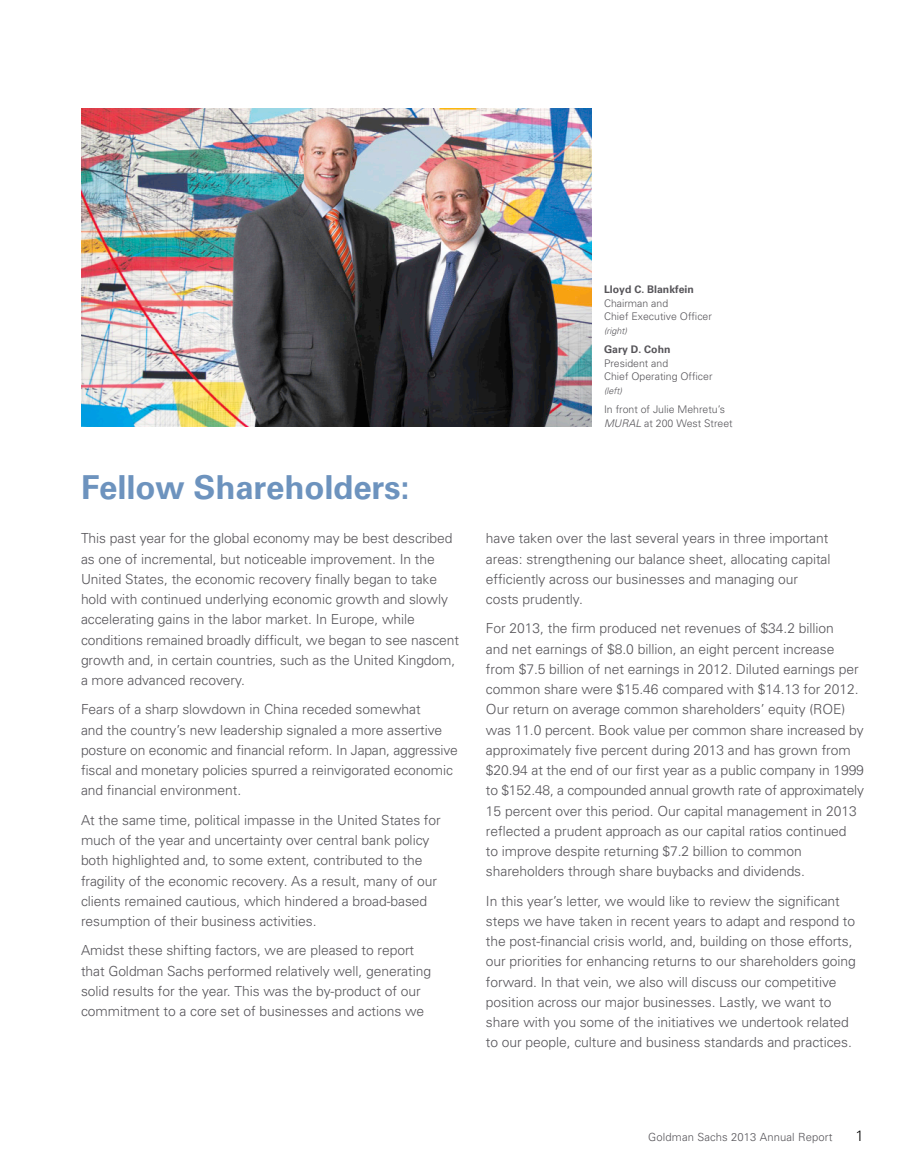
<style>
.page{position:relative;width:918px;height:1175px;background:#fff}
.page>*{position:absolute;margin:0;border:0;box-sizing:border-box;transform-origin:0 0}
.t1{font:700 33px "Univers";letter-spacing:-.005em;color:#6d93be}
.t2{font:300 15px "Univers";color:#000}
.t3{font:300 13.8px/20.2px "Univers";letter-spacing:-.005em;color:#57555a}
.t4{font:300 11.25px "Univers";letter-spacing:.01em;color:#57555a}
.t5{font:300 10.5px/13.5px "Univers";color:#57555a}
.t6{font:700 10.5px "Univers";color:#57555a}
.t7{font:italic 300 9px "Univers";color:#57555a}
.s1{font-style:italic}
</style>
<div class="page">
<img style="left:81px;top:108px;width:510px;height:319px">
<h1 class="t1" style="left:81px;top:468px;width:330px">Fellow Shareholders:</h1>
<p class="t3" style="left:81px;top:528px;width:379px">This past year for the global economy may be best described as one of incremental, but noticeable improvement. In the United States, the economic recovery finally began to take hold with continued underlying economic growth and slowly accelerating gains in the labor market. In Europe, while conditions remained broadly difficult, we began to see nascent growth and, in certain countries, such as the United Kingdom, a more advanced recovery.</p>
<p class="t3" style="left:81px;top:699px;width:378px">Fears of a sharp slowdown in China receded somewhat<br>and the country’s new leadership signaled a more assertive posture on economic and financial reform. In Japan, aggressive fiscal and monetary policies spurred a reinvigorated economic and financial environment.</p>
<p class="t3" style="left:81px;top:809px;width:361px">At the same time, political impasse in the United States for much of the year and uncertainty over central bank policy both highlighted and, to some extent, contributed to the fragility of the economic recovery. As a result, many of our clients remained cautious, which hindered a broad-based resumption of their business activities.</p>
<p class="t3" style="left:81px;top:940px;width:352px">Amidst these shifting factors, we are pleased to report that Goldman Sachs performed relatively well, generating solid results for the year. This was the by-product of our commitment to a core set of businesses and actions we</p>
<p class="t6" style="left:604px;top:283px;width:91px">Lloyd C. Blankfein</p>
<p class="t5" style="left:604px;top:296px;width:109px">Chairman and<br>Chief Executive Officer</p>
<p class="t7" style="left:604px;top:325px;width:25px">(right)</p>
<p class="t6" style="left:604px;top:343px;width:68px">Gary D. Cohn</p>
<p class="t5" style="left:604px;top:356px;width:110px">President and<br>Chief Operating Officer</p>
<p class="t7" style="left:604px;top:385px;width:20px">(left)</p>
<p class="t5" style="left:604px;top:403px;width:130px">In front of Julie Mehretu’s<br><span class="s1">MURAL</span> at 200 West Street</p>
<p class="t3" style="left:486px;top:528px;width:346px">have taken over the last several years in three important areas: strengthening our balance sheet, allocating capital efficiently across our businesses and managing our costs prudently.</p>
<p class="t3" style="left:486px;top:618px;width:380px">For 2013, the firm produced net revenues of $34.2 billion<br>and net earnings of $8.0 billion, an eight percent increase from $7.5 billion of net earnings in 2012. Diluted earnings per common share were $15.46 compared with $14.13 for 2012.<br>Our return on average common shareholders’ equity (ROE) was 11.0 percent. Book value per common share increased by approximately five percent during 2013 and has grown from $20.94 at the end of our first year as a public company in 1999 to $152.48, a compounded annual growth rate of approximately 15 percent over this period. Our capital management in 2013 reflected a prudent approach as our capital ratios continued<br>to improve despite returning $7.2 billion to common shareholders through share buybacks and dividends.</p>
<p class="t3" style="left:486px;top:890px;width:371px">In this year’s letter, we would like to review the significant steps we have taken in recent years to adapt and respond to the post-financial crisis world, and, building on those efforts, our priorities for enhancing returns to our shareholders going forward. In that vein, we also will discuss our competitive position across our major businesses. Lastly, we want to share with you some of the initiatives we undertook related to our people, culture and business standards and practices.</p>
<p class="t4" style="left:648px;top:1129px;width:186px">Goldman Sachs 2013 Annual Report</p>
<p class="t2" style="left:856px;top:1126px;width:10px">1</p>
</div>
